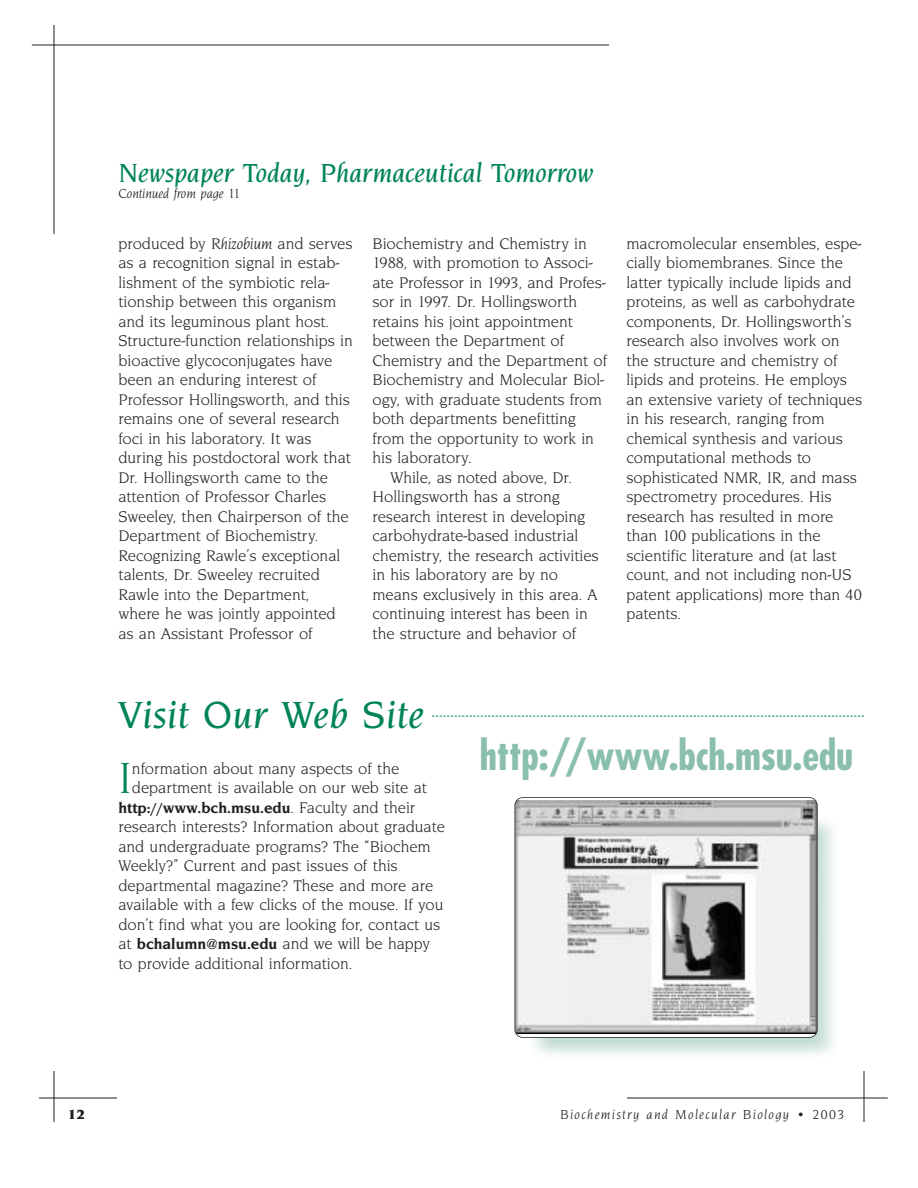
<style>
.page{position:relative;width:918px;height:1188px;background:#fff}
.page>*{position:absolute;margin:0;border:0;box-sizing:border-box;transform-origin:0 0}
.t1{font:45.15px "Novarese Itc T";color:#008457}
.t2{font:700 condensed 40.5px "Futura";letter-spacing:-.005em;color:#8abfab}
.t3{font:italic 500 39px "Novarese Itc T";letter-spacing:.015em;color:#008457}
.t4{font:italic 500 27px "Novarese Itc T";color:#008457}
.t5{font:15.9px/19.5px "Novarese Itc T";color:#231f20}
.t6{font:700 15px "Novarese Itc T";color:#231f20}
.t7{font:italic 13.5px "Novarese Itc T";letter-spacing:.1em;color:#231f20}
.t8{font:italic 13.5px "Novarese Itc T";color:#231f20}
.t9{font:900 13.5px "Novarese Itc T";color:#231f20}
.s1{font-style:italic}
.s2{font-weight:400;font-size:15.9px}
.s3{font-weight:700;font-size:15px}
</style>
<div class="page">
<hr style="left:54px;top:25px;width:1px;height:209px;background:#231f20">
<hr style="left:32px;top:45px;width:577px;height:1px;background:#231f20">
<hr style="left:627px;top:1098px;width:261px;height:1px;background:#231f20">
<hr style="left:864px;top:1071px;width:1px;height:51px;background:#231f20">
<hr style="left:54px;top:1071px;width:1px;height:51px;background:#231f20">
<hr style="left:39px;top:1098px;width:78px;height:1px;background:#231f20">
<img style="left:517px;top:801px;width:298px;height:232px">
<div style="left:514px;top:797px;width:304px;height:241px;border:2px solid #231f20;border-radius:8px"></div>
<svg style="left:432px;top:716px;width:432px;height:1px"></svg>
<h3 class="t4" style="left:118px;top:161px;width:476px">Newspaper Today, Pharmaceutical Tomorrow</h3>
<p class="t8" style="left:118px;top:188px;width:124px">Continued from page 11</p>
<p class="t5" style="left:118px;top:235px;width:236px">produced by <span class="s1">Rhizobium</span> and serves as a recognition signal in estab&shy;lishment of the symbiotic rela&shy;tionship between this organism and its leguminous plant host.<br>Structure-function relationships in bioactive glycoconjugates have been an enduring interest of<br>Professor Hollingsworth, and this remains one of several research foci in his laboratory. It was during his postdoctoral work that<br>Dr. Hollingsworth came to the attention of Professor Charles<br>Sweeley, then Chairperson of the<br>Department of Biochemistry.<br>Recognizing Rawle’s exceptional talents, Dr. Sweeley recruited<br>Rawle into the Department, where he was jointly appointed as an Assistant Professor of</p>
<p class="t5" style="left:372px;top:235px;width:216px">Biochemistry and Chemistry in</p>
<p class="t5" style="left:372px;top:254px;width:222px">1988, with promotion to Associ-</p>
<p class="t5" style="left:372px;top:274px;width:235px">ate Professor in 1993, and Profes-</p>
<p class="t5" style="left:372px;top:293px;width:206px">sor in 1997. Dr. Hollingsworth</p>
<p class="t5" style="left:372px;top:313px;width:202px">retains his joint appointment</p>
<p class="t5" style="left:372px;top:332px;width:193px">between the Department of</p>
<p class="t5" style="left:372px;top:352px;width:236px">Chemistry and the Department of</p>
<p class="t5" style="left:372px;top:371px;width:233px">Biochemistry and Molecular Biol-</p>
<p class="t5" style="left:372px;top:391px;width:231px">ogy, with graduate students from</p>
<p class="t5" style="left:372px;top:410px;width:205px">both departments benefitting</p>
<p class="t5" style="left:372px;top:430px;width:223px">from the opportunity to work in</p>
<p class="t5" style="left:372px;top:449px;width:101px">his laboratory.</p>
<p class="t5" style="left:391px;top:469px;width:183px">While, as noted above, Dr.</p>
<p class="t5" style="left:372px;top:488px;width:189px">Hollingsworth has a strong</p>
<p class="t5" style="left:372px;top:508px;width:214px">research interest in developing</p>
<p class="t5" style="left:372px;top:527px;width:207px">carbohydrate-based industrial</p>
<p class="t5" style="left:372px;top:547px;width:228px">chemistry, the research activities</p>
<p class="t5" style="left:372px;top:566px;width:187px">in his laboratory are by no</p>
<p class="t5" style="left:372px;top:586px;width:227px">means exclusively in this area. A</p>
<p class="t5" style="left:372px;top:605px;width:217px">continuing interest has been in</p>
<p class="t5" style="left:372px;top:625px;width:205px">the structure and behavior of</p>
<p class="t5" style="left:627px;top:235px;width:237px">macromolecular ensembles, espe&shy;cially biomembranes. Since the latter typically include lipids and proteins, as well as carbohydrate components, Dr. Hollingsworth’s research also involves work on the structure and chemistry of lipids and proteins. He employs an extensive variety of techniques in his research, ranging from chemical synthesis and various computational methods to sophisticated NMR, IR, and mass spectrometry procedures. His research has resulted in more than 100 publications in the scientific literature and (at last count, and not including non-US patent applications) more than 40 patents.</p>
<h3 class="t3" style="left:119px;top:698px;width:307px">Visit Our Web Site</h3>
<h1 class="t1" style="left:118px;top:760px;width:15px">I</h1>
<p class="t5" style="left:132px;top:760px;width:296px">nformation about many aspects of the department is available on our web site at</p>
<p class="t6" style="left:118px;top:802px;width:299px">http://www.bch.msu.edu<span class="s2">. Faculty and their</span></p>
<p class="t5" style="left:118px;top:818px;width:328px">research interests? Information about graduate and undergraduate programs? The “Biochem Weekly?” Current and past issues of this departmental magazine? These and more are available with a few clicks of the mouse. If you don’t find what you are looking for, contact us at <span class="s3">bchalumn@msu.edu</span> and we will be happy to provide additional information.</p>
<h2 class="t2" style="left:480px;top:738px;width:375px">http://www.bch.msu.edu</h2>
<p class="t9" style="left:68px;top:1108px;width:19px">12</p>
<p class="t7" style="left:560px;top:1109px;width:286px">Biochemistry and Molecular Biology • 2003</p>
</div>
